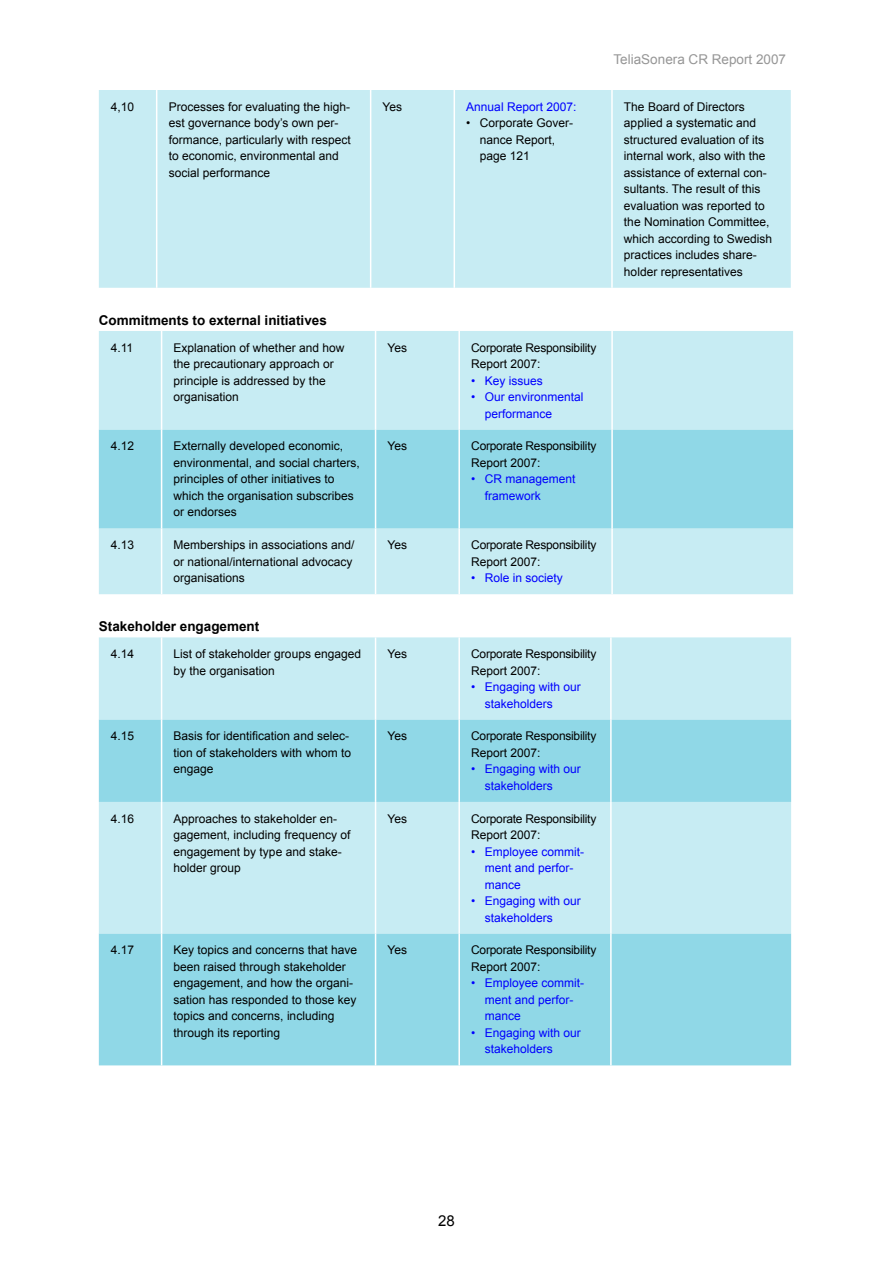
<style>
.page{position:relative;width:893px;height:1263px;background:#fff}
.page>*{position:absolute;margin:0;border:0;box-sizing:border-box;transform-origin:0 0}
.t1{font:15px "Arial";color:#000}
.t2{font:700 13.5px "Arial";color:#000}
.t3{font:13.5px "Arial";color:#969696}
.t4{font:12px/16.5px "Arial";color:#000}
.t5{font:12px/16.5px "Arial";color:#00f}
.t6{font:12px/16.5px "Arial";letter-spacing:-.02em;color:#000}
</style>
<div class="page">
<div style="left:99px;top:90px;width:692px;height:198px;background:#c7ecf3"></div>
<hr style="left:156px;top:90px;width:1px;height:198px;background:#fff">
<hr style="left:370px;top:90px;width:1px;height:198px;background:#fff">
<hr style="left:454px;top:90px;width:1px;height:198px;background:#fff">
<hr style="left:611px;top:90px;width:2px;height:198px;background:#fff">
<div style="left:99px;top:331px;width:694px;height:263px;background:#c7ecf3"></div>
<div style="left:99px;top:430px;width:694px;height:98px;background:#90d8e7"></div>
<hr style="left:161px;top:331px;width:1px;height:99px;background:#fff">
<hr style="left:375px;top:331px;width:1px;height:99px;background:#fff">
<hr style="left:458px;top:331px;width:2px;height:99px;background:#fff">
<hr style="left:611px;top:331px;width:2px;height:99px;background:#fff">
<hr style="left:161px;top:430px;width:1px;height:98px;background:#fff">
<hr style="left:375px;top:430px;width:1px;height:98px;background:#fff">
<hr style="left:458px;top:430px;width:2px;height:98px;background:#fff">
<hr style="left:611px;top:430px;width:2px;height:98px;background:#fff">
<hr style="left:161px;top:528px;width:1px;height:66px;background:#fff">
<hr style="left:375px;top:528px;width:1px;height:66px;background:#fff">
<hr style="left:458px;top:528px;width:2px;height:66px;background:#fff">
<hr style="left:611px;top:528px;width:2px;height:66px;background:#fff">
<div style="left:99px;top:637px;width:692px;height:83px;background:#c7ecf3"></div>
<svg style="left:99px;top:720px;width:692px;height:345px;background:#a5dfeb"></svg>
<hr style="left:161px;top:637px;width:1px;height:83px;background:#fff">
<hr style="left:375px;top:637px;width:1px;height:83px;background:#fff">
<hr style="left:458px;top:637px;width:2px;height:83px;background:#fff">
<hr style="left:610px;top:637px;width:2px;height:83px;background:#fff">
<hr style="left:161px;top:720px;width:1px;height:82px;background:#fff">
<hr style="left:375px;top:720px;width:1px;height:82px;background:#fff">
<hr style="left:458px;top:720px;width:2px;height:82px;background:#fff">
<hr style="left:610px;top:720px;width:2px;height:82px;background:#fff">
<hr style="left:161px;top:802px;width:1px;height:132px;background:#fff">
<hr style="left:375px;top:802px;width:1px;height:132px;background:#fff">
<hr style="left:458px;top:802px;width:2px;height:132px;background:#fff">
<hr style="left:610px;top:802px;width:2px;height:132px;background:#fff">
<hr style="left:161px;top:934px;width:1px;height:131px;background:#fff">
<hr style="left:375px;top:934px;width:1px;height:131px;background:#fff">
<hr style="left:458px;top:934px;width:2px;height:131px;background:#fff">
<hr style="left:610px;top:934px;width:2px;height:131px;background:#fff">
<p class="t4" style="left:111px;top:98px;width:25px">4,10</p>
<p class="t4" style="left:169px;top:98px;width:184px">Processes for evaluating the high&shy;est governance body’s own per&shy;formance, particularly with respect to economic, environmental and social performance</p>
<p class="t4" style="left:383px;top:98px;width:21px">Yes</p>
<p class="t5" style="left:466px;top:98px;width:112px">Annual Report 2007:</p>
<p class="t4" style="left:480px;top:115px;width:95px;text-indent:-14px">• Corporate Gover&shy;nance Report, page 121</p>
<p class="t2" style="left:99px;top:311px;width:230px">Commitments to external initiatives</p>
<p class="t4" style="left:111px;top:339px;width:24px">4.11</p>
<p class="t4" style="left:174px;top:339px;width:172px">Explanation of whether and how the precautionary approach or principle is addressed by the organisation</p>
<p class="t4" style="left:388px;top:339px;width:21px">Yes</p>
<p class="t6" style="left:471px;top:339px;width:127px">Corporate Responsibility<br>Report 2007:</p>
<p class="t5" style="left:471px;top:372px;width:73px">• Key issues</p>
<p class="t5" style="left:485px;top:389px;width:100px;text-indent:-14px">• Our environmental performance</p>
<p class="t4" style="left:111px;top:438px;width:25px">4.12</p>
<p class="t4" style="left:174px;top:438px;width:188px">Externally developed economic, environmental, and social charters, principles of other initiatives to which the organisation subscribes or endorses</p>
<p class="t4" style="left:388px;top:438px;width:21px">Yes</p>
<p class="t6" style="left:471px;top:438px;width:127px">Corporate Responsibility<br>Report 2007:</p>
<p class="t5" style="left:485px;top:471px;width:92px;text-indent:-14px">• CR management framework</p>
<p class="t4" style="left:111px;top:537px;width:25px">4.13</p>
<p class="t4" style="left:174px;top:537px;width:182px">Memberships in associations and/ or national/international advocacy organisations</p>
<p class="t4" style="left:388px;top:537px;width:21px">Yes</p>
<p class="t6" style="left:471px;top:537px;width:127px">Corporate Responsibility<br>Report 2007:</p>
<p class="t5" style="left:471px;top:570px;width:93px">• Role in society</p>
<p class="t2" style="left:99px;top:618px;width:162px">Stakeholder engagement</p>
<p class="t4" style="left:111px;top:646px;width:25px">4.14</p>
<p class="t4" style="left:174px;top:646px;width:189px">List of stakeholder groups engaged by the organisation</p>
<p class="t4" style="left:388px;top:646px;width:21px">Yes</p>
<p class="t6" style="left:471px;top:646px;width:127px">Corporate Responsibility<br>Report 2007:</p>
<p class="t5" style="left:485px;top:679px;width:98px;text-indent:-14px">• Engaging with our stakeholders</p>
<p class="t4" style="left:111px;top:728px;width:25px">4.15</p>
<p class="t4" style="left:174px;top:728px;width:179px">Basis for identification and selec&shy;tion of stakeholders with whom to engage</p>
<p class="t4" style="left:388px;top:728px;width:21px">Yes</p>
<p class="t6" style="left:471px;top:728px;width:127px">Corporate Responsibility<br>Report 2007:</p>
<p class="t5" style="left:485px;top:761px;width:98px;text-indent:-14px">• Engaging with our stakeholders</p>
<p class="t4" style="left:111px;top:810px;width:25px">4.16</p>
<p class="t4" style="left:174px;top:810px;width:178px">Approaches to stakeholder en&shy;gagement, including frequency of engagement by type and stake&shy;holder group</p>
<p class="t4" style="left:388px;top:810px;width:21px">Yes</p>
<p class="t6" style="left:471px;top:810px;width:127px">Corporate Responsibility<br>Report 2007:</p>
<p class="t5" style="left:485px;top:843px;width:101px;text-indent:-14px">• Employee commit&shy;ment and perfor&shy;mance</p>
<p class="t5" style="left:485px;top:893px;width:98px;text-indent:-14px">• Engaging with our stakeholders</p>
<p class="t4" style="left:111px;top:942px;width:25px">4.17</p>
<p class="t4" style="left:174px;top:942px;width:185px">Key topics and concerns that have been raised through stakeholder engagement, and how the organi&shy;sation has responded to those key topics and concerns, including through its reporting</p>
<p class="t4" style="left:388px;top:942px;width:21px">Yes</p>
<p class="t6" style="left:471px;top:942px;width:127px">Corporate Responsibility<br>Report 2007:</p>
<p class="t5" style="left:485px;top:975px;width:101px;text-indent:-14px">• Employee commit&shy;ment and perfor&shy;mance</p>
<p class="t5" style="left:485px;top:1024px;width:98px;text-indent:-14px">• Engaging with our stakeholders</p>
<p class="t3" style="left:613px;top:50px;width:174px">TeliaSonera CR Report 2007</p>
<p class="t4" style="left:624px;top:98px;width:150px">The Board of Directors applied a systematic and structured evaluation of its internal work, also with the assistance of external con&shy;sultants. The result of this evaluation was reported to the Nomination Committee, which according to Swedish practices includes share&shy;holder representatives</p>
<p class="t1" style="left:438px;top:1210px;width:18px">28</p>
</div>
